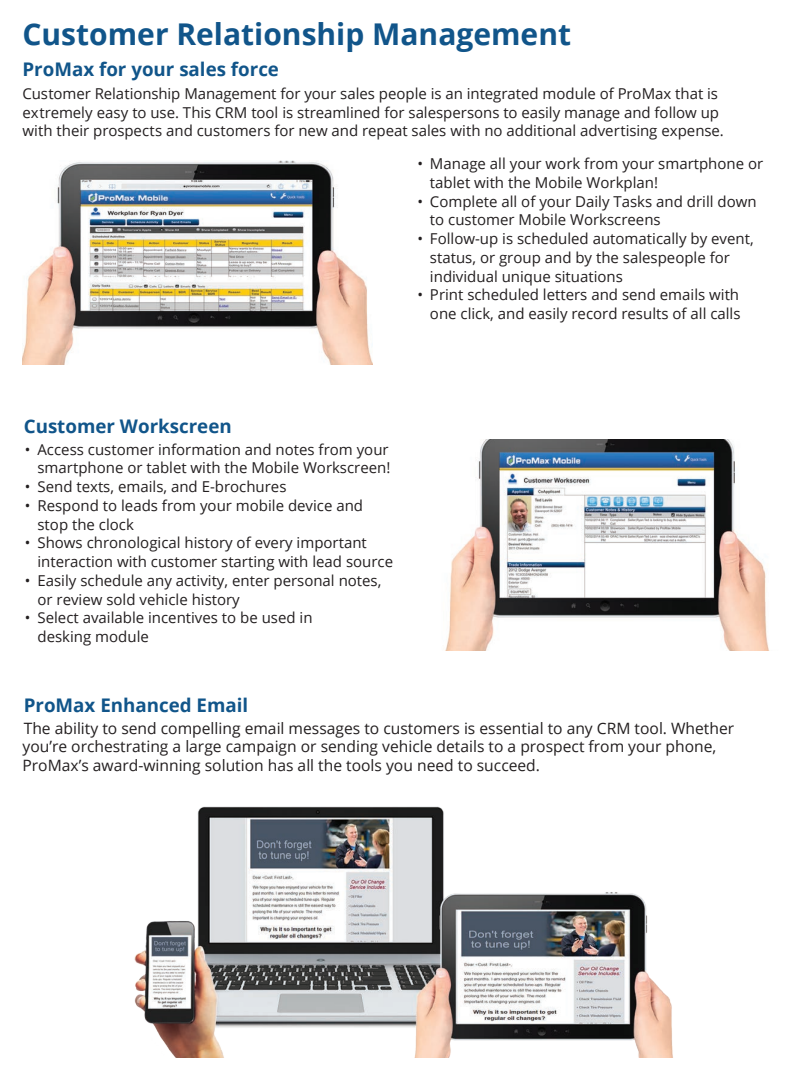
<style>
.page{position:relative;width:810px;height:1080px;background:#fff}
.page>*{position:absolute;margin:0;border:0;box-sizing:border-box;transform-origin:0 0}
.t1{font:700 30px "Open Sans";color:#11558a}
.t2{font:700 18.75px "Open Sans";color:#11558a}
.t3{font:15.62px/18.8px "Open Sans";color:#231f20}
.t4{font:15px/18.8px "Open Sans";color:#231f20}
</style>
<div class="page">
<img style="left:22px;top:161px;width:350px;height:204px">
<img style="left:445px;top:439px;width:325px;height:212px">
<img style="left:134px;top:807px;width:539px;height:251px">
<h1 class="t1" style="left:22px;top:13px;width:550px">Customer Relationship Management</h1>
<p class="t2" style="left:22px;top:56px;width:258px">ProMax for your sales force</p>
<p class="t4" style="left:22px;top:84px;width:703px">Customer Relationship Management for your sales people is an integrated module of ProMax that is extremely easy to use. This CRM tool is streamlined for salespersons to easily manage and follow up with their prospects and customers for new and repeat sales with no additional advertising expense.</p>
<p class="t4" style="left:430px;top:154px;width:335px;text-indent:-12px">• Manage all your work from your smartphone or tablet with the Mobile Workplan!</p>
<p class="t4" style="left:430px;top:191px;width:328px;text-indent:-12px">• Complete all of your Daily Tasks and drill down to customer Mobile Workscreens</p>
<p class="t4" style="left:430px;top:229px;width:325px;text-indent:-12px">• Follow-up is scheduled automatically by event, status, or group and by the salespeople for individual unique situations</p>
<p class="t4" style="left:418px;top:285px;width:325px;text-align:right">• Print scheduled letters and send emails with one click, and easily record results of all calls</p>
<p class="t2" style="left:24px;top:413px;width:210px">Customer Workscreen</p>
<p class="t4" style="left:25px;top:439px;width:367px;text-align:right">• Access customer information and notes from your smartphone or tablet with the Mobile Workscreen!</p>
<p class="t4" style="left:25px;top:477px;width:263px">• Send texts, emails, and E-brochures</p>
<p class="t4" style="left:37px;top:496px;width:327px;text-indent:-12px">• Respond to leads from your mobile device and stop the clock</p>
<p class="t4" style="left:37px;top:533px;width:357px;text-indent:-12px">• Shows chronological history of every important interaction with customer starting with lead source</p>
<p class="t4" style="left:37px;top:571px;width:345px;text-indent:-12px">• Easily schedule any activity, enter personal notes, or review sold vehicle history</p>
<p class="t4" style="left:37px;top:608px;width:277px;text-indent:-12px">• Select available incentives to be used in desking module</p>
<p class="t2" style="left:24px;top:692px;width:226px">ProMax Enhanced Email</p>
<p class="t3" style="left:22px;top:718px;width:713px">The ability to send compelling email messages to customers is essential to any CRM tool. Whether you’re orchestrating a large campaign or sending vehicle details to a prospect from your phone,<br>ProMax’s award-winning solution has all the tools you need to succeed.</p>
</div>
